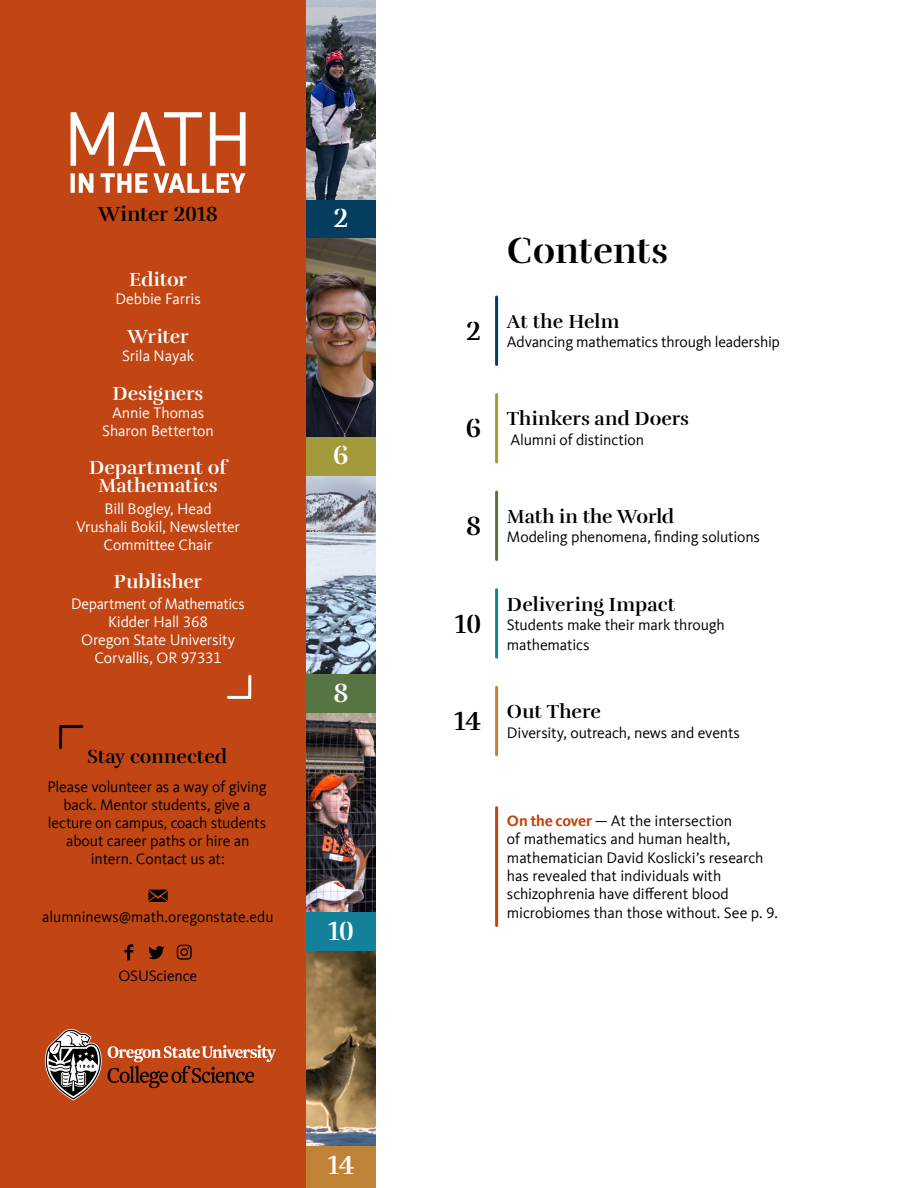
<style>
.page{position:relative;width:918px;height:1188px;background:#fff}
.page>*{position:absolute;margin:0;border:0;box-sizing:border-box;transform-origin:0 0}
.t1{font:37.5px "Rufina Stencil Bold";letter-spacing:-.005em;color:#000}
.t2{font:27px "Rufina Stencil Bold";color:#fff}
.t3{font:27px "Rufina Stencil Bold";color:#000}
.t4{font:21px "Rufina Stencil Bold";letter-spacing:-.015em;color:#000}
.t5{font:19.5px "Rufina Stencil Bold";color:#000}
.t6{font:19.5px/18px "Rufina Stencil Bold";color:#fff;text-align:center}
.t7{font:15.75px/18.3px "Kievit Offc";letter-spacing:-.01em;color:#000}
.t8{font:15.75px/18px "Kievit Offc";letter-spacing:-.01em;color:#fff;text-align:center}
.s1{font-weight:700;color:#c14614}
</style>
<div class="page">
<div style="left:0;top:0;width:306px;height:1188px;background:#c14614"></div>
<img style="left:306px;top:713px;width:70px;height:199px">
<img style="left:306px;top:238px;width:70px;height:199px">
<img style="left:306px;top:475px;width:70px;height:200px">
<img style="left:306px;top:950px;width:70px;height:196px">
<hr style="left:495px;top:297px;width:3px;height:67px;background:#043d5d">
<hr style="left:495px;top:492px;width:3px;height:68px;background:#577542">
<hr style="left:495px;top:394px;width:3px;height:68px;background:#a39a3b">
<hr style="left:495px;top:590px;width:3px;height:67px;background:#128199">
<hr style="left:495px;top:687px;width:3px;height:68px;background:#c08237">
<hr style="left:495px;top:808px;width:3px;height:118px;background:#c14614">
<svg style="left:227px;top:674px;width:25px;height:25px"></svg>
<div style="left:306px;top:200px;width:70px;height:38px;background:#043d5d"></div>
<div style="left:306px;top:437px;width:70px;height:38px;background:#a39a3b"></div>
<div style="left:306px;top:675px;width:70px;height:38px;background:#577542"></div>
<div style="left:306px;top:912px;width:70px;height:38px;background:#128199"></div>
<div style="left:306px;top:1146px;width:70px;height:42px;background:#c08237"></div>
<svg style="left:45px;top:1029px;width:57px;height:72px"></svg>
<svg style="left:108px;top:1045px;width:168px;height:43px"></svg>
<svg style="left:71px;top:173px;width:175px;height:20px"></svg>
<svg style="left:71px;top:112px;width:175px;height:54px"></svg>
<img style="left:306px;top:0;width:70px;height:200px">
<svg style="left:148px;top:890px;width:20px;height:12px"></svg>
<svg style="left:124px;top:944px;width:68px;height:16px"></svg>
<svg style="left:59px;top:725px;width:25px;height:25px"></svg>
<h3 class="t4" style="left:98px;top:202px;width:121px">Winter 2018</h3>
<p class="t6" style="left:129px;top:271px;width:59px">Editor</p>
<p class="t8" style="left:115px;top:290px;width:87px">Debbie Farris</p>
<p class="t6" style="left:128px;top:327px;width:62px">Writer</p>
<p class="t8" style="left:122px;top:347px;width:74px">Srila Nayak</p>
<p class="t6" style="left:113px;top:384px;width:92px">Designers</p>
<p class="t8" style="left:102px;top:404px;width:113px">Annie Thomas<br>Sharon Betterton</p>
<p class="t6" style="left:89px;top:459px;width:139px">Department of<br>Mathematics</p>
<p class="t8" style="left:76px;top:500px;width:165px">Bill Bogley, Head<br>Vrushali Bokil, Newsletter<br>Committee Chair</p>
<p class="t6" style="left:114px;top:573px;width:90px">Publisher</p>
<p class="t8" style="left:71px;top:595px;width:175px">Department of Mathematics<br>Kidder Hall 368<br>Oregon State University<br>Corvallis, OR 97331</p>
<p class="t5" style="left:87px;top:745px;width:142px">Stay connected</p>
<p class="t7" style="left:47px;top:778px;width:221px;text-align:center">Please volunteer as a way of giving back. Mentor students, give a lecture on campus, coach students about career paths or hire an intern. Contact us at:</p>
<p class="t7" style="left:42px;top:908px;width:233px">alumninews@math.oregonstate.edu</p>
<p class="t7" style="left:119px;top:966px;width:80px">OSUScience</p>
<h2 class="t2" style="left:333px;top:201px;width:17px">2</h2>
<h2 class="t2" style="left:333px;top:439px;width:17px">6</h2>
<h2 class="t2" style="left:333px;top:677px;width:17px">8</h2>
<h2 class="t2" style="left:328px;top:914px;width:28px">10</h2>
<h2 class="t2" style="left:327px;top:1149px;width:29px">14</h2>
<h1 class="t1" style="left:507px;top:227px;width:163px">Contents</h1>
<p class="t5" style="left:507px;top:309px;width:114px">At the Helm</p>
<p class="t7" style="left:466px;top:333px;width:316px"><sup>2</sup> Advancing mathematics through leadership</p>
<h2 class="t3" style="left:465px;top:412px;width:17px">6</h2>
<p class="t5" style="left:507px;top:407px;width:184px">Thinkers and Doers</p>
<p class="t7" style="left:510px;top:431px;width:135px">Alumni of distinction</p>
<p class="t5" style="left:507px;top:505px;width:169px">Math in the World</p>
<p class="t7" style="left:466px;top:528px;width:296px"><sup>8</sup> Modeling phenomena, finding solutions</p>
<h2 class="t3" style="left:454px;top:607px;width:29px">10</h2>
<h2 class="t3" style="left:453px;top:705px;width:29px">14</h2>
<p class="t5" style="left:507px;top:592px;width:170px">Delivering Impact</p>
<p class="t7" style="left:507px;top:616px;width:219px;line-height:19.5px">Students make their mark through mathematics</p>
<p class="t5" style="left:507px;top:700px;width:95px">Out There</p>
<p class="t7" style="left:507px;top:724px;width:235px">Diversity, outreach, news and events</p>
<p class="t7" style="left:507px;top:812px;width:273px"><span class="s1">On the cover</span> — At the intersection<br>of mathematics and human health, mathematician David Koslicki’s research has revealed that individuals with schizophrenia have different blood microbiomes than those without. See p. 9.</p>
</div>
